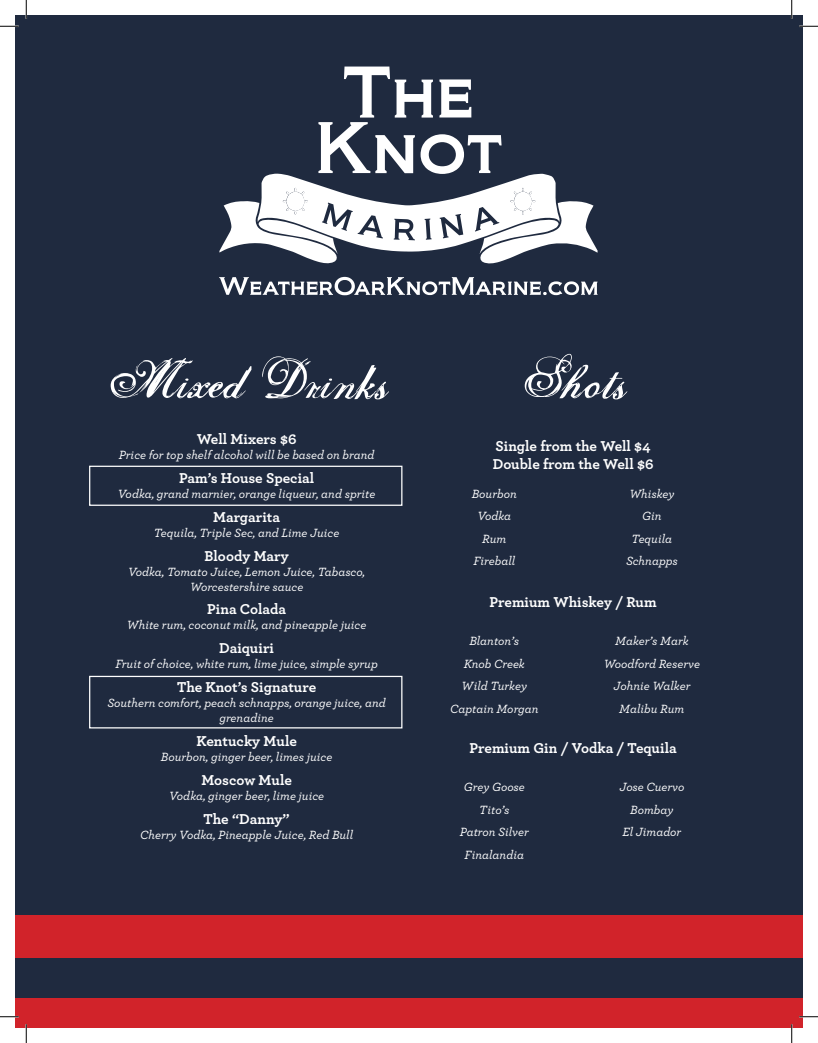
<style>
.page{position:relative;width:818px;height:1043px;background:#fff}
.page>*{position:absolute;margin:0;border:0;box-sizing:border-box;transform-origin:0 0}
.t1{font:60px "Selfish";color:#fff}
.t2{font:700 15px/18px "Archer";color:#fff}
.t3{font:italic 500 12.5px/15px "Archer";color:#fff;text-align:center}
</style>
<div class="page">
<div style="left:15px;top:15px;width:787px;height:1013px;background:#1f2a3f"></div>
<div style="left:15px;top:997px;width:787px;height:31px;background:#d1232a"></div>
<div style="left:15px;top:914px;width:787px;height:43px;background:#d1232a"></div>
<svg style="left:219px;top:67px;width:378px;height:197px"></svg>
<svg style="left:219px;top:277px;width:378px;height:18px"></svg>
<div style="left:89px;top:465px;width:313px;height:41px;border:1px solid #fff"></div>
<div style="left:89px;top:675px;width:313px;height:53px;border:1px solid #fff"></div>
<svg style="left:0;top:25px;width:19px;height:2px"></svg>
<svg style="left:799px;top:25px;width:19px;height:2px"></svg>
<svg style="left:0;top:1016px;width:19px;height:1px"></svg>
<svg style="left:799px;top:1015px;width:19px;height:2px"></svg>
<svg style="left:25px;top:0;width:2px;height:19px"></svg>
<svg style="left:25px;top:1024px;width:2px;height:18px"></svg>
<svg style="left:790px;top:0;width:2px;height:19px"></svg>
<svg style="left:790px;top:1024px;width:2px;height:18px"></svg>
<h1 class="t1" style="left:106px;top:346px;width:283px">Mixed Drinks</h1>
<p class="t2" style="left:197px;top:429px;width:101px">Well Mixers $6</p>
<p class="t3" style="left:119px;top:447px;width:257px">Price for top shelf alcohol will be based on brand</p>
<p class="t2" style="left:179px;top:467px;width:136px">Pam’s House Special</p>
<p class="t3" style="left:118px;top:485px;width:259px">Vodka, grand marnier, orange liqueur, and sprite</p>
<p class="t2" style="left:213px;top:507px;width:68px">Margarita</p>
<p class="t3" style="left:154px;top:524px;width:187px">Tequila, Triple Sec, and Lime Juice</p>
<p class="t2" style="left:204px;top:546px;width:86px">Bloody Mary</p>
<p class="t3" style="left:128px;top:564px;width:238px">Vodka, Tomato Juice, Lemon Juice, Tabasco,<br>Worcestershire sauce</p>
<p class="t2" style="left:207px;top:598px;width:80px">Pina Colada</p>
<p class="t3" style="left:127px;top:616px;width:241px">White rum, coconut milk, and pineapple juice</p>
<p class="t2" style="left:219px;top:638px;width:56px">Daiquiri</p>
<p class="t3" style="left:115px;top:655px;width:264px">Fruit of choice, white rum, lime juice, simple syrup</p>
<p class="t2" style="left:177px;top:677px;width:140px">The Knot’s Signature</p>
<p class="t3" style="left:107px;top:695px;width:280px">Southern comfort, peach schnapps, orange juice, and grenadine</p>
<p class="t2" style="left:196px;top:730px;width:102px">Kentucky Mule</p>
<p class="t3" style="left:161px;top:748px;width:173px">Bourbon, ginger beer, limes juice</p>
<p class="t2" style="left:201px;top:769px;width:92px">Moscow Mule</p>
<p class="t3" style="left:169px;top:787px;width:156px">Vodka, ginger beer, lime juice</p>
<p class="t2" style="left:203px;top:809px;width:88px">The “Danny”</p>
<p class="t3" style="left:140px;top:826px;width:214px">Cherry Vodka, Pineapple Juice, Red Bull</p>
<h1 class="t1" style="left:520px;top:346px;width:107px">Shots</h1>
<p class="t2" style="left:492px;top:436px;width:162px">Single from the Well $4<br>Double from the Well $6</p>
<p class="t3" style="left:472px;top:485px;width:47px">Bourbon</p>
<p class="t3" style="left:629px;top:485px;width:47px">Whiskey</p>
<p class="t3" style="left:477px;top:507px;width:35px">Vodka</p>
<p class="t3" style="left:642px;top:507px;width:21px">Gin</p>
<p class="t3" style="left:482px;top:530px;width:26px">Rum</p>
<p class="t3" style="left:631px;top:530px;width:42px">Tequila</p>
<p class="t3" style="left:473px;top:552px;width:43px">Fireball</p>
<p class="t3" style="left:626px;top:552px;width:53px">Schnapps</p>
<p class="t2" style="left:489px;top:591px;width:169px">Premium Whiskey / Rum</p>
<p class="t3" style="left:469px;top:632px;width:51px">Blanton’s</p>
<p class="t3" style="left:615px;top:632px;width:75px">Maker’s Mark</p>
<p class="t3" style="left:464px;top:655px;width:63px">Knob Creek</p>
<p class="t3" style="left:603px;top:655px;width:98px">Woodford Reserve</p>
<p class="t3" style="left:461px;top:677px;width:67px">Wild Turkey</p>
<p class="t3" style="left:613px;top:677px;width:78px">Johnie Walker</p>
<p class="t3" style="left:450px;top:700px;width:90px">Captain Morgan</p>
<p class="t3" style="left:619px;top:700px;width:67px">Malibu Rum</p>
<p class="t2" style="left:469px;top:738px;width:208px">Premium Gin / Vodka / Tequila</p>
<p class="t3" style="left:464px;top:779px;width:62px">Grey Goose</p>
<p class="t3" style="left:619px;top:779px;width:66px">Jose Cuervo</p>
<p class="t3" style="left:479px;top:801px;width:32px">Tito’s</p>
<p class="t3" style="left:630px;top:801px;width:45px">Bombay</p>
<p class="t3" style="left:460px;top:824px;width:70px">Patron Silver</p>
<p class="t3" style="left:622px;top:824px;width:60px">El Jimador</p>
<p class="t3" style="left:464px;top:846px;width:61px">Finalandia</p>
</div>
